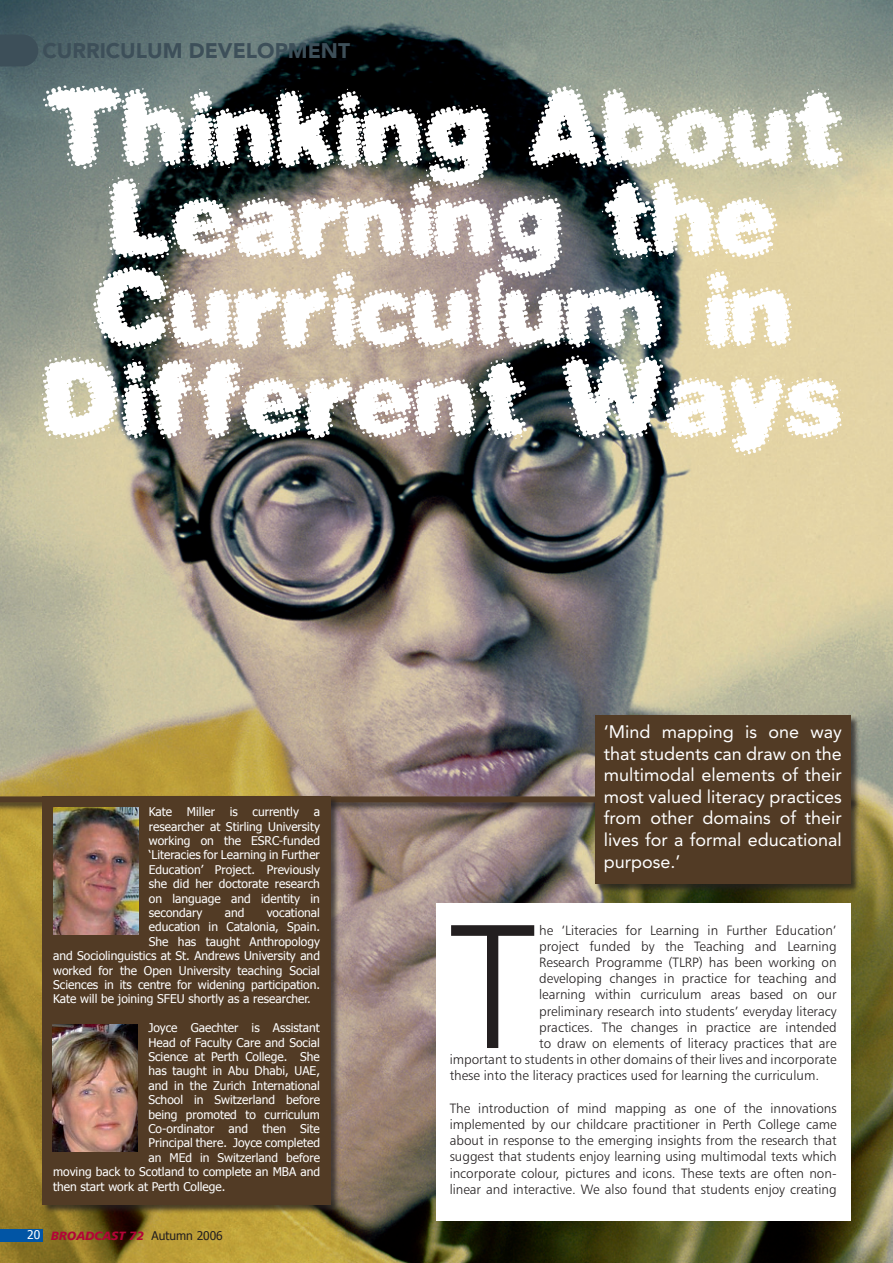
<style>
.page{position:relative;width:893px;height:1263px;background:#fff}
.page>*{position:absolute;margin:0;border:0;box-sizing:border-box;transform-origin:0 0}
.t1{font:176.85px "Humanist 777 BT Light B";color:#231f20}
.t2{font:78px/90px "Dephunked BRK";color:#fff;text-align:center}
.t3{font:900 21px "Avenir";color:#3d4f59}
.t4{font:18px/21.6px "Avenir";color:#fff;text-align:justify}
.t5{font:13.5px/16.2px "Humanist 777 BT Light B";color:#231f20;text-align:justify}
.t6{font:12px/14.4px "Tahoma";color:#fff;text-align:justify}
.t7{font:12px "Tahoma";color:#231f20}
.t8{font:12px "Humanist 777 BT Black Italic B";color:#b30437}
.s1{font-family:"Tahoma";color:#fff}
.s2{font-family:"Humanist 777 BT Black Italic B";color:#b30437}
</style>
<div class="page">
<img style="left:0;top:0;width:893px;height:1263px">
<div style="left:436px;top:903px;width:414px;height:317px;background:#fff"></div>
<svg style="left:0;top:35px;width:38px;height:31px"></svg>
<div style="left:0;top:1229px;width:43px;height:13px;background:#0155a5"></div>
<div style="left:0;top:795px;width:860px;height:17px;background:#231f20;opacity:.75"></div>
<div style="left:0;top:796px;width:850px;height:6px;background:#523b25"></div>
<div style="left:41px;top:795px;width:299px;height:419px;background:#231f20;opacity:.75"></div>
<div style="left:43px;top:796px;width:288px;height:409px;background:#523b25"></div>
<img style="left:53px;top:807px;width:85px;height:128px">
<img style="left:53px;top:1024px;width:85px;height:128px">
<div style="left:594px;top:714px;width:266px;height:180px;background:#231f20;opacity:.75"></div>
<div style="left:595px;top:716px;width:255px;height:168px;background:#523b25"></div>
<h3 class="t3" style="left:43px;top:38px;width:309px">CURRICULUM DEVELOPMENT</h3>
<h2 class="t2" style="left:47px;top:92px;width:801px">Thinking About<br>Learning the<br>Curriculum in<br>Different Ways</h2>
<p class="t6" style="left:149px;top:804px;width:173px">Kate Miller is currently a researcher at Stirling University working on the ESRC-funded ‘Literacies for Learning in Further Education’ Project. Previously she did her doctorate research on language and identity in secondary</p>
<p class="t6" style="left:225px;top:905px;width:21px">and</p>
<p class="t6" style="left:267px;top:905px;width:55px">vocational</p>
<p class="t6" style="left:149px;top:919px;width:173px">education in Catalonia, Spain.</p>
<p class="t6" style="left:149px;top:934px;width:173px">She has taught Anthropology</p>
<p class="t6" style="left:53px;top:948px;width:268px">and Sociolinguistics at St. Andrews University and</p>
<p class="t6" style="left:53px;top:963px;width:268px">worked for the Open University teaching Social</p>
<p class="t6" style="left:53px;top:977px;width:268px">Sciences in its centre for widening participation.</p>
<p class="t6" style="left:53px;top:991px;width:259px">Kate will be joining SFEU shortly as a researcher.</p>
<p class="t6" style="left:148px;top:1020px;width:173px">Joyce Gaechter is Assistant</p>
<p class="t6" style="left:148px;top:1035px;width:173px">Head of Faculty Care and Social</p>
<p class="t6" style="left:148px;top:1049px;width:173px">Science at Perth College. She</p>
<p class="t6" style="left:148px;top:1063px;width:173px">has taught in Abu Dhabi, UAE,</p>
<p class="t6" style="left:148px;top:1078px;width:173px">and in the Zurich International</p>
<p class="t6" style="left:148px;top:1092px;width:173px">School in Switzerland before</p>
<p class="t6" style="left:148px;top:1107px;width:173px">being promoted to curriculum</p>
<p class="t6" style="left:148px;top:1121px;width:173px">Co-ordinator and then Site</p>
<p class="t6" style="left:148px;top:1135px;width:173px">Principal there. Joyce completed</p>
<p class="t6" style="left:148px;top:1150px;width:173px">an MEd in Switzerland before</p>
<p class="t6" style="left:53px;top:1164px;width:268px">moving back to Scotland to complete an MBA and</p>
<p class="t6" style="left:53px;top:1179px;width:174px">then start work at Perth College.</p>
<p class="t8" style="left:27px;top:1227px;width:41px"><span class="s1">20</span> BROADCAST</p>
<p class="t7" style="left:129px;top:1228px;width:95px"><span class="s2">72</span> Autumn 2006</p>
<h3 class="t4" style="left:604px;top:721px;width:240px">‘Mind mapping is one way that students can draw on the multimodal elements of their most valued literacy practices from other domains of their lives for a formal educational purpose.’</h3>
<h1 class="t1" style="left:450px;top:878px;width:87px">T</h1>
<p class="t5" style="left:539px;top:921px;width:299px">he ‘Literacies for Learning in Further Education’</p>
<p class="t5" style="left:539px;top:938px;width:299px">project funded by the Teaching and Learning</p>
<p class="t5" style="left:539px;top:954px;width:299px">Research Programme (TLRP) has been working on</p>
<p class="t5" style="left:539px;top:970px;width:299px">developing changes in practice for teaching and</p>
<p class="t5" style="left:539px;top:986px;width:299px">learning within curriculum areas based on our</p>
<p class="t5" style="left:539px;top:1002px;width:299px">preliminary research into students’ everyday literacy</p>
<p class="t5" style="left:539px;top:1019px;width:299px">practices. The changes in practice are intended</p>
<p class="t5" style="left:539px;top:1035px;width:299px">to draw on elements of literacy practices that are</p>
<p class="t5" style="left:450px;top:1051px;width:388px">important to students in other domains of their lives and incorporate</p>
<p class="t5" style="left:450px;top:1067px;width:371px">these into the literacy practices used for learning the curriculum.</p>
<p class="t5" style="left:450px;top:1100px;width:388px">The introduction of mind mapping as one of the innovations implemented by our childcare practitioner in Perth College came about in response to the emerging insights from the research that suggest that students enjoy learning using multimodal texts which incorporate colour, pictures and icons. These texts are often non&shy;linear and interactive. We also found that students enjoy creating</p>
</div>
